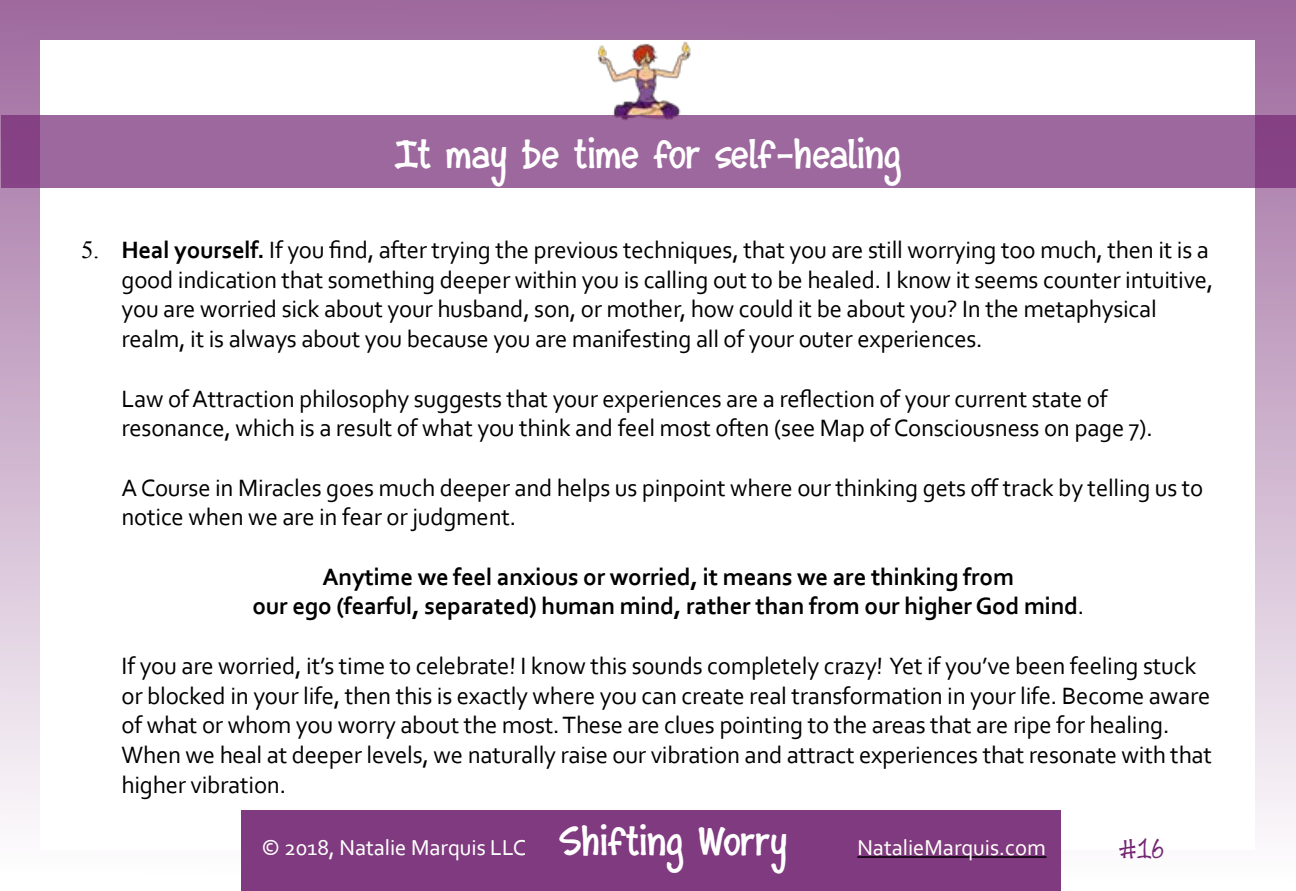
<style>
.page{position:relative;width:1296px;height:891px;background:#fff}
.page>*{position:absolute;margin:0;border:0;box-sizing:border-box;transform-origin:0 0}
.t1{font:700 40.5px "Monumint";color:#fff}
.t2{font:27px "Monumint";color:#742773}
.t3{font:24.75px/29.7px "Corbel";letter-spacing:-.01em;color:#000}
.t4{font:700 24.75px/29.7px "Corbel";letter-spacing:-.01em;color:#000;text-align:center}
.t5{font:22.5px "Corbel";color:#fff}
.s1{font-family:"Times New Roman"}
.s2{font-weight:700}
.s3{font-weight:400}
</style>
<div class="page">
<div style="left:0;top:0;width:1296px;height:891px;background:linear-gradient(to bottom,#9e689d,#fff)"></div>
<div style="left:40px;top:40px;width:1216px;height:810px;background:#fff"></div>
<img style="left:598px;top:41px;width:93px;height:74px">
<div style="left:2px;top:115px;width:1294px;height:73px;background:#9d689d"></div>
<div style="left:241px;top:810px;width:820px;height:81px;background:#803a7f"></div>
<hr style="left:857px;top:856px;width:189px;height:2px;background:#000">
<h1 class="t1" style="left:394px;top:125px;width:509px">It may be time for self-healing</h1>
<p class="t3" style="left:121px;top:234px;width:1094px;text-indent:-40px"><span class="s1">5.</span> <span class="s2">Heal yourself.</span> If you find, after trying the previous techniques, that you are still worrying too much, then it is a good indication that something deeper within you is calling out to be healed. I know it seems counter intuitive, you are worried sick about your husband, son, or mother, how could it be about you? In the metaphysical realm, it is always about you because you are manifesting all of your outer experiences.</p>
<p class="t3" style="left:121px;top:383px;width:1033px">Law of Attraction philosophy suggests that your experiences are a reflection of your current state of resonance, which is a result of what you think and feel most often (see Map of Consciousness on page 7).</p>
<p class="t3" style="left:121px;top:472px;width:1084px">A Course in Miracles goes much deeper and helps us pinpoint where our thinking gets off track by telling us to notice when we are in fear or judgment.</p>
<p class="t4" style="left:252px;top:561px;width:833px">Anytime we feel anxious or worried, it means we are thinking from<br>our ego (fearful, separated) human mind, rather than from our higher God mind<span class="s3">.</span></p>
<p class="t3" style="left:122px;top:650px;width:1092px">If you are worried, it’s time to celebrate! I know this sounds completely crazy! Yet if you’ve been feeling stuck or blocked in your life, then this is exactly where you can create real transformation in your life. Become aware of what or whom you worry about the most. These are clues pointing to the areas that are ripe for healing.<br>When we heal at deeper levels, we naturally raise our vibration and attract experiences that resonate with that higher vibration.</p>
<p class="t5" style="left:262px;top:834px;width:266px">© 2018, Natalie Marquis LLC</p>
<h1 class="t1" style="left:559px;top:812px;width:230px">Shifting Worry</h1>
<p class="t5" style="left:857px;top:834px;width:190px">NatalieMarquis.com</p>
<p class="t2" style="left:1119px;top:833px;width:47px">#16</p>
</div>
